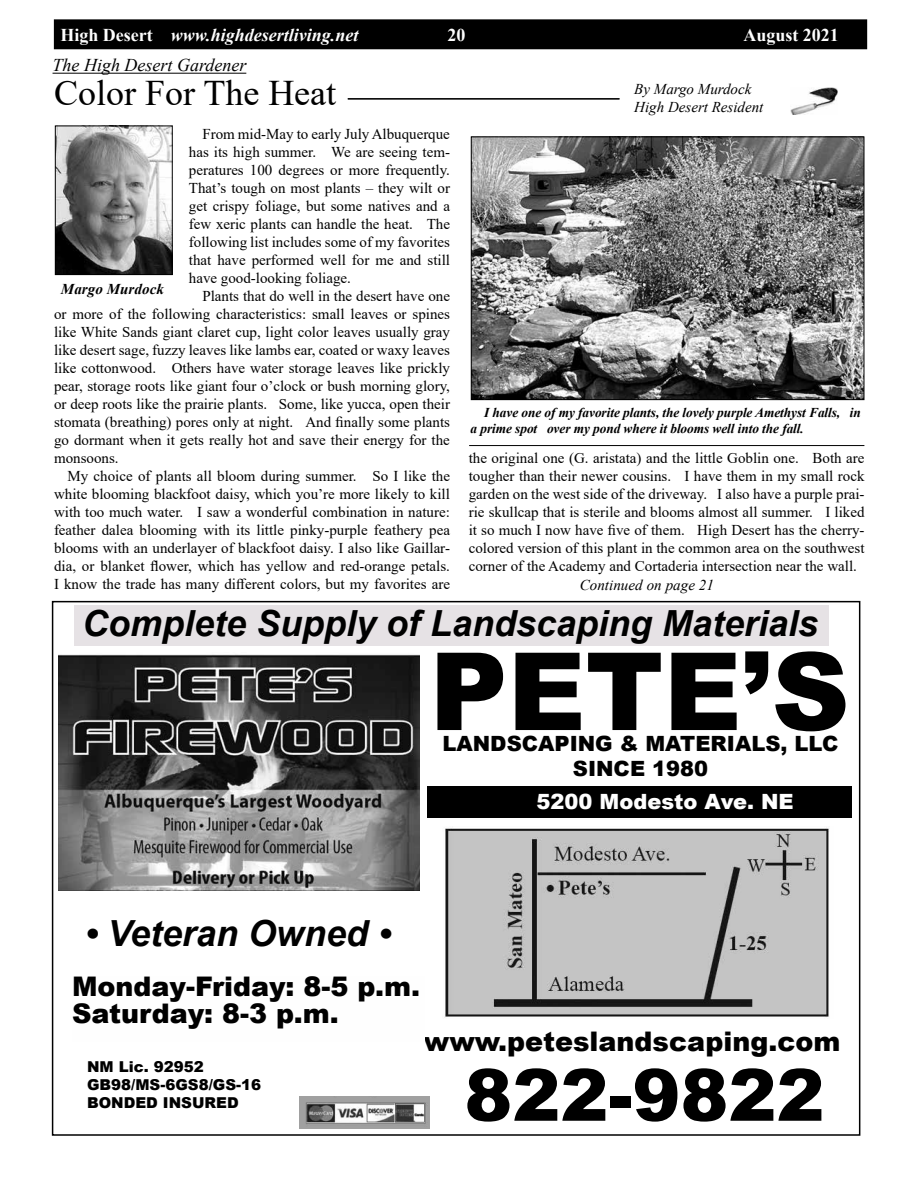
<style>
.page{position:relative;width:918px;height:1188px;background:#fff}
.page>*{position:absolute;margin:0;border:0;box-sizing:border-box;transform-origin:0 0}
.t1{font:900 108px "Arial";color:#000}
.t2{font:900 72px "Arial";color:#000}
.t3{font:italic 700 36px "Arial";color:#000}
.t4{font:36px "Times New Roman";color:#000}
.t5{font:900 27px/27px "Arial";color:#000}
.t6{font:900 21px/25.2px "Arial";color:#000;text-align:center}
.t7{font:900 21px "Arial";color:#fefefe}
.t8{font:italic 700 18px "Times New Roman";color:#fefefe}
.t9{font:italic 18px "Times New Roman";color:#000}
.t10{font:700 18px "Times New Roman";color:#fefefe}
.t11{font:15px/18px "Times New Roman";color:#000;text-align:justify}
.t12{font:italic 15px/18px "Times New Roman";color:#000}
.t13{font:900 15px/18px "Arial";color:#000}
.t14{font:italic 700 15px "Times New Roman";letter-spacing:.005em;color:#000}
.t15{font:italic 700 13.5px/16.5px "Times New Roman";letter-spacing:-.01em;color:#000}
.s1{font-style:normal}
</style>
<div class="page">
<div style="left:54px;top:20px;width:813px;height:29px;background:#000"></div>
<div style="left:54px;top:19px;width:813px;height:30px;border:1px solid #000"></div>
<hr style="left:53px;top:73px;width:193px;height:1px;background:#000">
<img style="left:791px;top:87px;width:47px;height:28px">
<img style="left:57px;top:128px;width:114px;height:145px">
<div style="left:55px;top:126px;width:118px;height:149px;border:1px solid #000"></div>
<hr style="left:348px;top:98px;width:272px;height:1px;background:#000">
<hr style="left:348px;top:99px;width:272px;height:1px;background:#000">
<img style="left:473px;top:138px;width:389px;height:260px">
<div style="left:471px;top:136px;width:393px;height:264px;border:1px solid #000"></div>
<hr style="left:469px;top:445px;width:395px;height:1px;background:#000">
<img style="left:444px;top:828px;width:385px;height:190px">
<div style="left:427px;top:786px;width:425px;height:31px;background:#000"></div>
<img style="left:300px;top:1096px;width:129px;height:33px">
<img style="left:58px;top:654px;width:362px;height:236px">
<div style="left:75px;top:606px;width:754px;height:40px;background:#e6e2e5"></div>
<p class="t8" style="left:60px;top:22px;width:299px"><span class="s1">High Desert</span> www.highdesertliving.net</p>
<p class="t10" style="left:447px;top:22px;width:19px">20</p>
<p class="t10" style="left:743px;top:22px;width:97px">August 2021</p>
<p class="t9" style="left:53px;top:53px;width:195px">The High Desert Gardener</p>
<h3 class="t4" style="left:54px;top:68px;width:284px">Color For The Heat</h3>
<p class="t12" style="left:634px;top:80px;width:131px">By Margo Murdock<br>High Desert Resident</p>
<p class="t11" style="left:189px;top:124px;width:263px;text-indent:14px">From mid-May to early July Albuquerque has its high summer. We are seeing tem&shy;peratures 100 degrees or more frequently.<br>That’s tough on most plants – they wilt or get crispy foliage, but some natives and a few xeric plants can handle the heat. The following list includes some of my favorites that have performed well for me and still have good-looking foliage.</p>
<p class="t11" style="left:54px;top:286px;width:398px;text-indent:148px">Plants that do well in the desert have one or more of the following characteristics: small leaves or spines like White Sands giant claret cup, light color leaves usually gray like desert sage, fuzzy leaves like lambs ear, coated or waxy leaves like cottonwood. Others have water storage leaves like prickly pear, storage roots like giant four o’clock or bush morning glory, or deep roots like the prairie plants. Some, like yucca, open their stomata (breathing) pores only at night. And finally some plants go dormant when it gets really hot and save their energy for the monsoons.</p>
<p class="t11" style="left:54px;top:466px;width:398px;text-indent:14px">My choice of plants all bloom during summer. So I like the white blooming blackfoot daisy, which you’re more likely to kill with too much water. I saw a wonderful combination in nature: feather dalea blooming with its little pinky-purple feathery pea blooms with an underlayer of blackfoot daisy. I also like Gaillar&shy;dia, or blanket flower, which has yellow and red-orange petals.<br>I know the trade has many different colors, but my favorites are</p>
<p class="t14" style="left:61px;top:279px;width:104px">Margo Murdock</p>
<p class="t15" style="left:471px;top:404px;width:392px;text-indent:13px">I have one of my favorite plants, the lovely purple Amethyst Falls, in a prime spot over my pond where it blooms well into the fall.</p>
<p class="t11" style="left:469px;top:448px;width:397px">the original one (G. aristata) and the little Goblin one. Both are tougher than their newer cousins. I have them in my small rock garden on the west side of the driveway. I also have a purple prai&shy;rie skullcap that is sterile and blooms almost all summer. I liked it so much I now have five of them. High Desert has the cherry&shy;colored version of this plant in the common area on the southwest corner of the Academy and Cortaderia intersection near the wall.</p>
<p class="t12" style="left:580px;top:576px;width:136px">Continued on page 21</p>
<h3 class="t3" style="left:82px;top:599px;width:738px">Complete Supply of Landscaping Materials</h3>
<h1 class="t1" style="left:430px;top:613px;width:421px">PETE’S</h1>
<h3 class="t6" style="left:442px;top:730px;width:398px">LANDSCAPING &amp; MATERIALS, LLC<br>SINCE 1980</h3>
<h3 class="t3" style="left:85px;top:910px;width:307px">• Veteran Owned •</h3>
<h3 class="t5" style="left:72px;top:972px;width:350px">Monday-Friday: 8-5 p.m.<br>Saturday: 8-3 p.m.</h3>
<h3 class="t7" style="left:537px;top:786px;width:259px">5200 Modesto Ave. NE</h3>
<p class="t13" style="left:87px;top:1058px;width:176px">NM Lic. 92952<br>GB98/MS-6GS8/GS-16<br>BONDED INSURED</p>
<h3 class="t5" style="left:424px;top:1027px;width:418px">www.peteslandscaping.com</h3>
<h2 class="t2" style="left:464px;top:1043px;width:362px">822-9822</h2>
</div>
